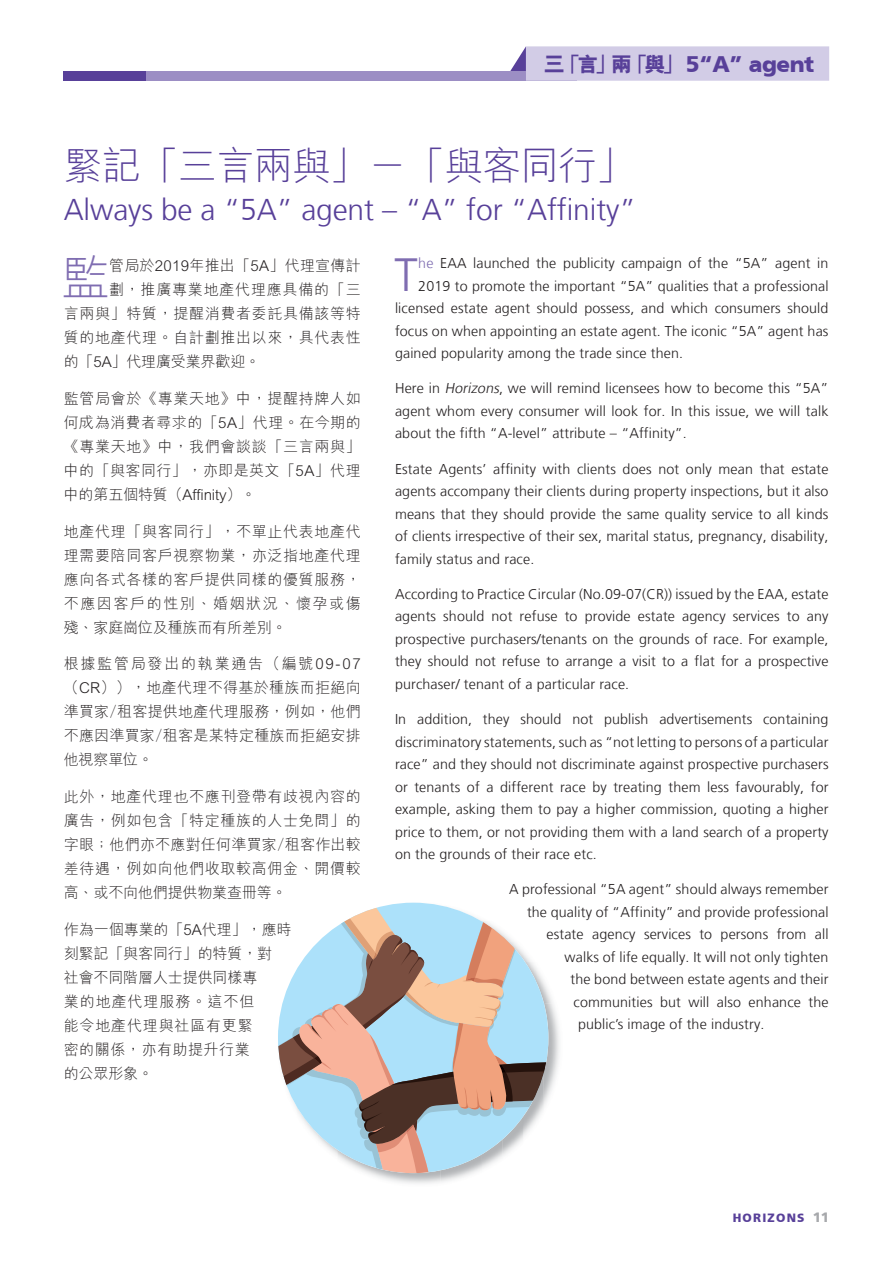
<style>
.page{position:relative;width:893px;height:1263px;background:#fff}
.page>*{position:absolute;margin:0;border:0;box-sizing:border-box;transform-origin:0 0}
.t1{font:300 48.45px "M Hei HK";color:#7f6db1}
.t2{font:300 46.5px "Frutiger LT";color:#7f6db1}
.t3{font:300 39px "M Hei HK";letter-spacing:-.025em;color:#584099}
.t4{font:300 30px "Frutiger LT";letter-spacing:-.005em;color:#584099}
.t5{font:900 22.5px "Frutiger CE";letter-spacing:-.025em;color:#584099}
.t6{font:300 15px/24px "M Hei HK";letter-spacing:.02em;color:#231f20;text-align:justify}
.t7{font:300 15px/24px "M Hei HK";color:#231f20}
.t8{font:300 15px "M Hei HK";letter-spacing:.045em;color:#231f20}
.t9{font:300 15px "M Hei HK";letter-spacing:.05em;color:#231f20}
.t10{font:300 15px "M Hei HK";letter-spacing:-.01em;color:#231f20}
.t11{font:300 14.25px/22.5px "Frutiger LT";letter-spacing:.01em;color:#231f20;text-align:justify}
.t12{font:900 12px "Frutiger CE";letter-spacing:.1em;color:#584099}
.s1{font-family:"M Hei HK";font-weight:800;font-size:21px}
.s2{color:#7f6db1}
.s3{font-style:italic}
.s4{font-size:13.5px;color:#a7a9ac}
</style>
<div class="page">
<img style="left:548px;top:990px;width:5px;height:13px">
<img style="left:548px;top:1003px;width:12px;height:95px">
<svg style="left:278px;top:903px;width:270px;height:270px"></svg>
<div style="left:65px;top:72px;width:512px;height:9px;background:#9c8ec4"></div>
<svg style="left:504px;top:46px;width:325px;height:35px;background:#d0cae5"></svg>
<div style="left:63px;top:72px;width:83px;height:9px;background:#584099"></div>
<p class="t5" style="left:544px;top:51px;width:272px"><span class="s1">三「言」兩「與」</span> 5“A” agent</p>
<p class="t3" style="left:64px;top:138px;width:573px">緊記「三言兩與」－「與客同行」</p>
<p class="t4" style="left:64px;top:193px;width:574px">Always be a “5A” agent – “A” for “Affinity”</p>
<p class="t1" style="left:61px;top:243px;width:50px">監</p>
<p class="t6" style="left:109px;top:253px;width:253px">管局於2019年推出「5A」代理宣傳計</p>
<p class="t9" style="left:109px;top:279px;width:253px">劃，推廣專業地產代理應具備的「三</p>
<p class="t8" style="left:64px;top:303px;width:298px">言兩與」特質，提醒消費者委託具備該等特</p>
<p class="t8" style="left:64px;top:327px;width:298px">質的地產代理。自計劃推出以來，具代表性</p>
<p class="t10" style="left:64px;top:351px;width:198px">的「5A」代理廣受業界歡迎。</p>
<p class="t6" style="left:64px;top:386px;width:298px">監管局會於《專業天地》中，提醒持牌人如何成為消費者尋求的「5A」代理。在今期的《專業天地》中，我們會談談「三言兩與」中的「與客同行」，亦即是英文「5A」代理中的第五個特質（Affinity）。</p>
<p class="t6" style="left:64px;top:518px;width:299px">地產代理「與客同行」，不單止代表地產代理需要陪同客戶視察物業，亦泛指地產代理應向各式各樣的客戶提供同樣的優質服務，不應因客戶的性別、婚姻狀況、懷孕或傷殘、家庭崗位及種族而有所差別。</p>
<p class="t6" style="left:64px;top:651px;width:299px">根據監管局發出的執業通告（編號09-07（CR）），地產代理不得基於種族而拒絕向準買家/租客提供地產代理服務，例如，他們不應因準買家/租客是某特定種族而拒絕安排他視察單位。</p>
<p class="t6" style="left:64px;top:784px;width:299px">此外，地產代理也不應刊登帶有歧視內容的廣告，例如包含「特定種族的人士免問」的字眼；他們亦不應對任何準買家/租客作出較差待遇，例如向他們收取較高佣金、開價較高、或不向他們提供物業查冊等。</p>
<p class="t7" style="left:64px;top:917px;width:230px">作為一個專業的「5A代理」，應時刻緊記「與客同行」的特質，對<br>社會不同階層人士提供同樣專<br>業的地產代理服務。這不但<br>能令地產代理與社區有更緊<br>密的關係，亦有助提升行業<br>的公眾形象。</p>
<p class="t2" style="left:395px;top:248px;width:25px">T</p>
<p class="t11" style="left:418px;top:252px;width:412px"><span class="s2">he</span> EAA launched the publicity campaign of the “5A” agent in</p>
<p class="t11" style="left:418px;top:275px;width:412px">2019 to promote the important “5A” qualities that a professional</p>
<p class="t11" style="left:395px;top:297px;width:435px">licensed estate agent should possess, and which consumers should</p>
<p class="t11" style="left:395px;top:320px;width:435px">focus on when appointing an estate agent. The iconic “5A” agent has</p>
<p class="t11" style="left:395px;top:342px;width:290px">gained popularity among the trade since then.</p>
<p class="t11" style="left:395px;top:377px;width:435px">Here in <span class="s3">Horizons</span>, we will remind licensees how to become this “5A” agent whom every consumer will look for. In this issue, we will talk about the fifth “A-level” attribute – “Affinity”.</p>
<p class="t11" style="left:395px;top:458px;width:435px">Estate Agents’ affinity with clients does not only mean that estate agents accompany their clients during property inspections, but it also means that they should provide the same quality service to all kinds of clients irrespective of their sex, marital status, pregnancy, disability, family status and race.</p>
<p class="t11" style="left:395px;top:583px;width:435px">According to Practice Circular (No.09-07(CR)) issued by the EAA, estate agents should not refuse to provide estate agency services to any prospective purchasers/tenants on the grounds of race. For example, they should not refuse to arrange a visit to a flat for a prospective purchaser/ tenant of a particular race.</p>
<p class="t11" style="left:395px;top:708px;width:435px">In addition, they should not publish advertisements containing discriminatory statements, such as “not letting to persons of a particular race” and they should not discriminate against prospective purchasers or tenants of a different race by treating them less favourably, for example, asking them to pay a higher commission, quoting a higher price to them, or not providing them with a land search of a property on the grounds of their race etc.</p>
<p class="t11" style="left:509px;top:878px;width:321px">A professional “5A agent” should always remember</p>
<p class="t11" style="left:527px;top:901px;width:303px">the quality of “Affinity” and provide professional</p>
<p class="t11" style="left:546px;top:923px;width:284px">estate agency services to persons from all</p>
<p class="t11" style="left:564px;top:946px;width:265px">walks of life equally. It will not only tighten</p>
<p class="t11" style="left:570px;top:968px;width:259px">the bond between estate agents and their</p>
<p class="t11" style="left:573px;top:991px;width:257px">communities but will also enhance the</p>
<p class="t11" style="left:578px;top:1013px;width:188px">public’s image of the industry.</p>
<p class="t12" style="left:733px;top:1211px;width:98px">HORIZONS <span class="s4">11</span></p>
</div>
